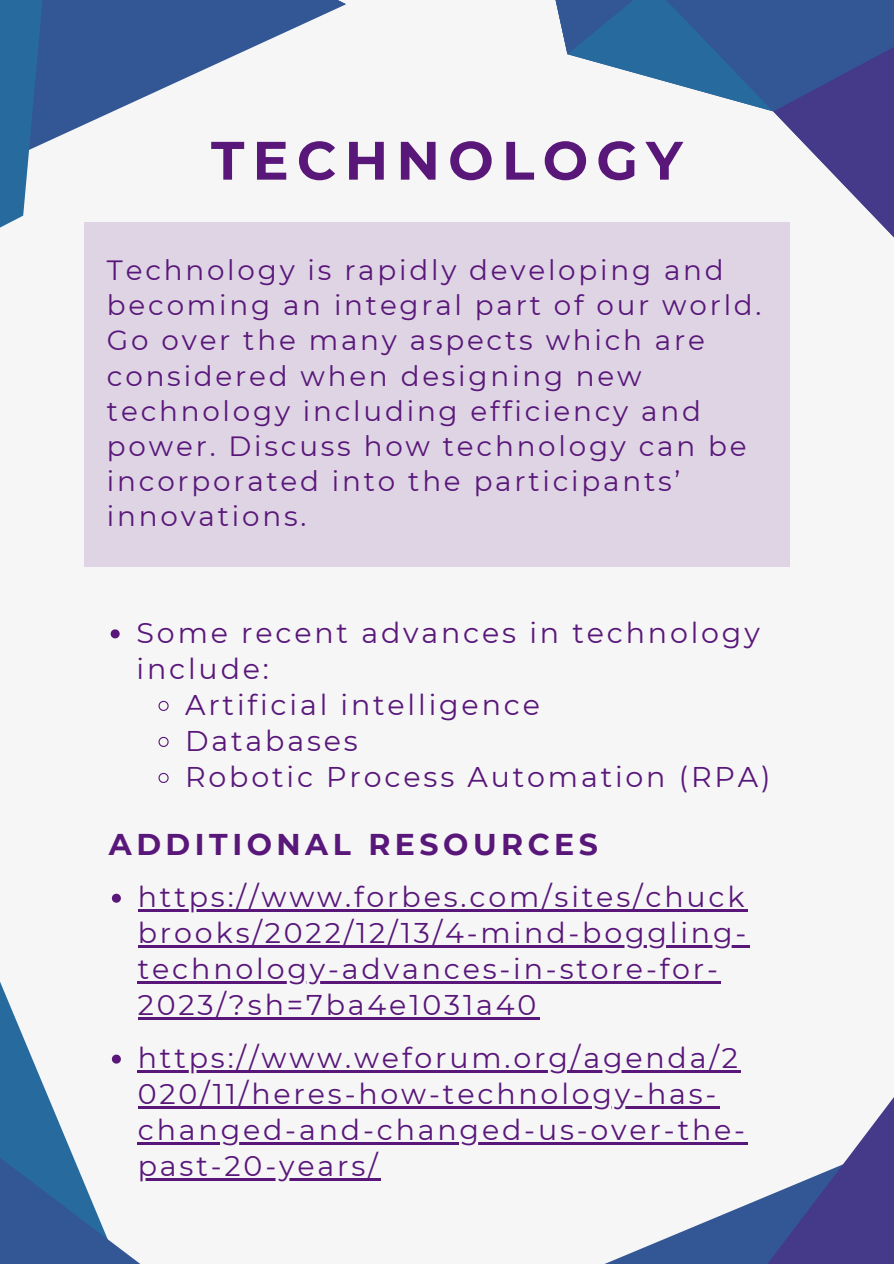
<style>
.page{position:relative;width:894px;height:1264px;background:#fff}
.page>*{position:absolute;margin:0;border:0;box-sizing:border-box;transform-origin:0 0}
.t1{font:700 54px "Montserrat";letter-spacing:.15em;color:#59177a}
.t2{font:700 30px "Montserrat";letter-spacing:.15em;color:#59177a}
.t3{font:28.5px/36px "Montserrat";letter-spacing:.1em;color:#59177a}
.t4{font:27.75px/35.1px "Montserrat";letter-spacing:.1em;color:#59177a}
</style>
<div class="page">
<div style="left:0;top:0;width:893px;height:1263px;background:#f6f6f6"></div>
<svg style="left:170px;top:0;width:176px;height:85px;fill:#335694"></svg>
<svg style="left:0;top:0;width:170px;height:371px"></svg>
<svg style="left:555px;top:0;width:338px;height:335px"></svg>
<svg style="left:0;top:897px;width:119px;height:229px"></svg>
<svg style="left:0;top:1126px;width:192px;height:137px"></svg>
<svg style="left:478px;top:1144px;width:243px;height:119px"></svg>
<svg style="left:721px;top:1098px;width:172px;height:165px"></svg>
<div style="left:85px;top:222px;width:704px;height:344px;background:#ded4e3"></div>
<svg style="left:111px;top:629px;width:9px;height:9px"></svg>
<svg style="left:158px;top:700px;width:11px;height:11px"></svg>
<svg style="left:158px;top:736px;width:11px;height:11px"></svg>
<svg style="left:158px;top:772px;width:11px;height:11px"></svg>
<svg style="left:112px;top:893px;width:9px;height:9px"></svg>
<hr style="left:138px;top:909px;width:609px;height:2px;background:#59177a">
<hr style="left:138px;top:945px;width:611px;height:2px;background:#59177a">
<hr style="left:138px;top:981px;width:582px;height:2px;background:#59177a">
<hr style="left:138px;top:1017px;width:401px;height:2px;background:#59177a">
<svg style="left:112px;top:1054px;width:9px;height:9px"></svg>
<hr style="left:138px;top:1070px;width:602px;height:2px;background:#59177a">
<hr style="left:138px;top:1106px;width:581px;height:2px;background:#59177a">
<hr style="left:138px;top:1142px;width:609px;height:2px;background:#59177a">
<hr style="left:138px;top:1178px;width:242px;height:2px;background:#59177a">
<p class="t1" style="left:211px;top:127px;width:473px">TECHNOLOGY</p>
<p class="t4" style="left:107px;top:252px;width:655px">Technology is rapidly developing and becoming an integral part of our world.<br>Go over the many aspects which are considered when designing new technology including efficiency and power. Discuss how technology can be incorporated into the participants’ innovations.</p>
<p class="t3" style="left:136px;top:614px;width:624px">Some recent advances in technology include:</p>
<p class="t3" style="left:185px;top:686px;width:356px">Artificial intelligence</p>
<p class="t3" style="left:185px;top:722px;width:174px">Databases</p>
<p class="t3" style="left:185px;top:758px;width:586px">Robotic Process Automation (RPA)</p>
<p class="t2" style="left:109px;top:826px;width:490px">ADDITIONAL RESOURCES</p>
<p class="t3" style="left:138px;top:879px;width:610px">https://www.forbes.com/sites/chuck brooks/2022/12/13/4-mind-boggling&shy;technology-advances-in-store-for-2023/?sh=7ba4e1031a40</p>
<p class="t3" style="left:138px;top:1039px;width:608px">https://www.weforum.org/agenda/2<br>020/11/heres-how-technology-has&shy;changed-and-changed-us-over-the&shy;past-20-years/</p>
</div>
